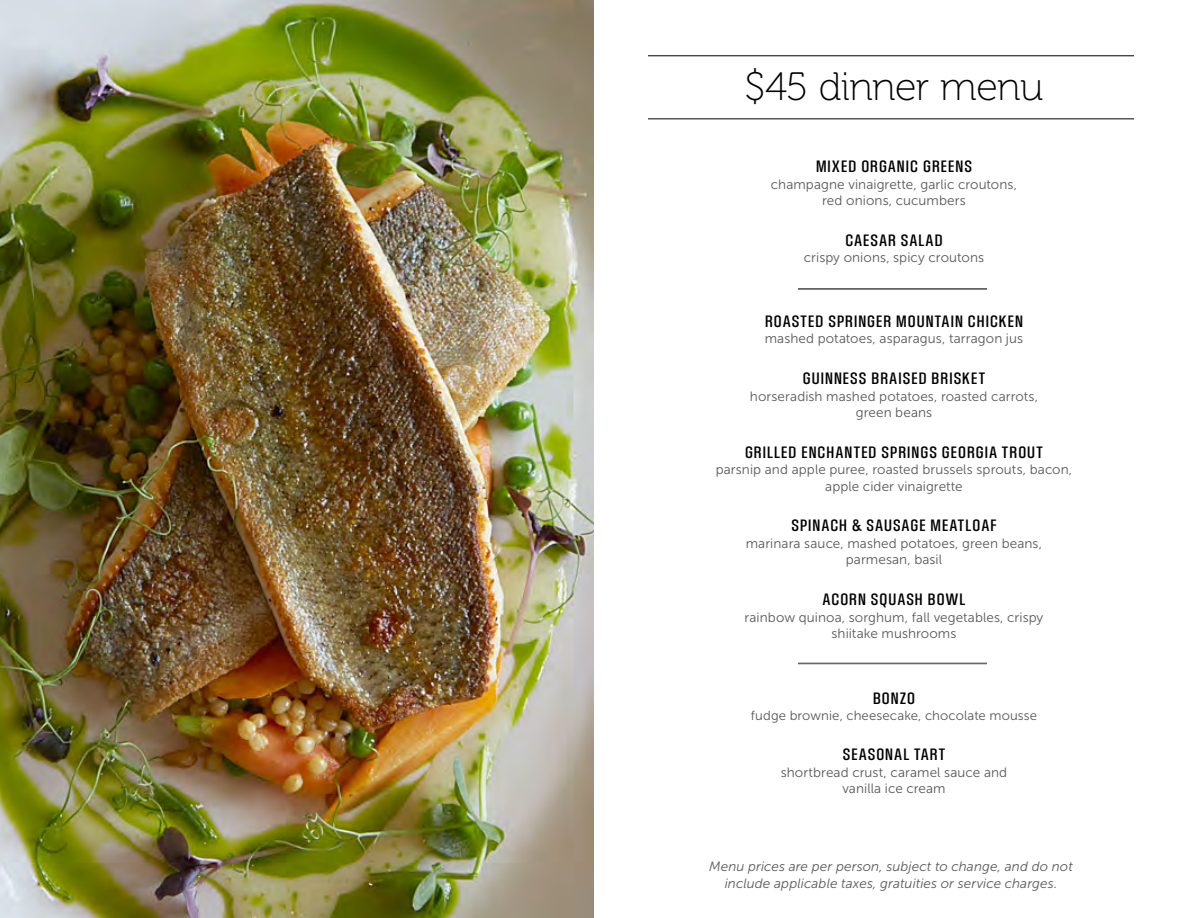
<style>
.page{position:relative;width:1188px;height:918px;background:#fff}
.page>*{position:absolute;margin:0;border:0;box-sizing:border-box;transform-origin:0 0}
.t1{font:39.6px "Museo 100";letter-spacing:-.015em;color:#000}
.t2{font:15px "Threepoints North";letter-spacing:.03em;color:#000}
.t3{font:15px "Threepoints North";letter-spacing:.05em;color:#000}
.t4{font:13.5px/16.5px "Museo Sans 300";letter-spacing:.005em;color:#58595b;text-align:center}
.t5{font:italic 13.5px/16.5px "Museo Sans 300";letter-spacing:.005em;color:#58595b;text-align:center}
.t6{font:13.2px "Museo Sans 300";letter-spacing:.01em;color:#58595b}
</style>
<div class="page">
<hr style="left:798px;top:663px;width:189px;height:1px;background:#58595b">
<hr style="left:798px;top:664px;width:189px;height:1px;background:#58595b">
<hr style="left:798px;top:288px;width:189px;height:1px;background:#58595b">
<hr style="left:798px;top:289px;width:189px;height:1px;background:#58595b">
<hr style="left:648px;top:55px;width:486px;height:1px;background:#000">
<hr style="left:648px;top:118px;width:486px;height:1px;background:#000">
<img style="left:0;top:0;width:594px;height:918px">
<h1 class="t1" style="left:745px;top:66px;width:300px">$45 dinner menu</h1>
<p class="t2" style="left:816px;top:158px;width:158px">MIXED ORGANIC GREENS</p>
<p class="t4" style="left:771px;top:176px;width:248px">champagne vinaigrette, garlic croutons, red onions, cucumbers</p>
<p class="t3" style="left:845px;top:231px;width:99px">CAESAR SALAD</p>
<p class="t4" style="left:804px;top:249px;width:182px">crispy onions, spicy croutons</p>
<p class="t2" style="left:765px;top:312px;width:260px">ROASTED SPRINGER MOUNTAIN CHICKEN</p>
<p class="t4" style="left:765px;top:331px;width:260px">mashed potatoes, asparagus, tarragon jus</p>
<p class="t2" style="left:803px;top:369px;width:32px">GUINNESS</p>
<p class="t2" style="left:871px;top:369px;width:116px">BRAISED BRISKET</p>
<p class="t4" style="left:750px;top:388px;width:290px">horseradish mashed potatoes, roasted carrots, green beans</p>
<p class="t2" style="left:745px;top:443px;width:73px">GRILLED ENCH</p>
<p class="t2" style="left:835px;top:443px;width:209px">ANTED SPRINGS GEORGIA TROUT</p>
<p class="t4" style="left:716px;top:461px;width:358px">parsnip and apple puree, roasted brussels sprouts, bacon, apple cider vinaigrette</p>
<p class="t2" style="left:791px;top:517px;width:207px">SPINACH &amp; SAUSAGE MEATLOAF</p>
<p class="t4" style="left:746px;top:535px;width:298px">marinara sauce, mashed potatoes, green beans, parmesan, basil</p>
<p class="t2" style="left:822px;top:590px;width:145px">ACORN SQUASH BOWL</p>
<p class="t4" style="left:745px;top:609px;width:300px">rainbow quinoa, sorghum, fall vegetables, crispy shiitake mushrooms</p>
<p class="t2" style="left:873px;top:689px;width:44px">BONZO</p>
<p class="t6" style="left:751px;top:708px;width:288px">fudge brownie, cheesecake, chocolate mousse</p>
<p class="t2" style="left:842px;top:746px;width:105px">SEASONAL TART</p>
<p class="t4" style="left:781px;top:764px;width:228px">shortbread crust, caramel sauce and vanilla ice cream</p>
<p class="t5" style="left:709px;top:858px;width:365px">Menu prices are per person, subject to change, and do not include applicable taxes, gratuities or service charges.</p>
</div>
